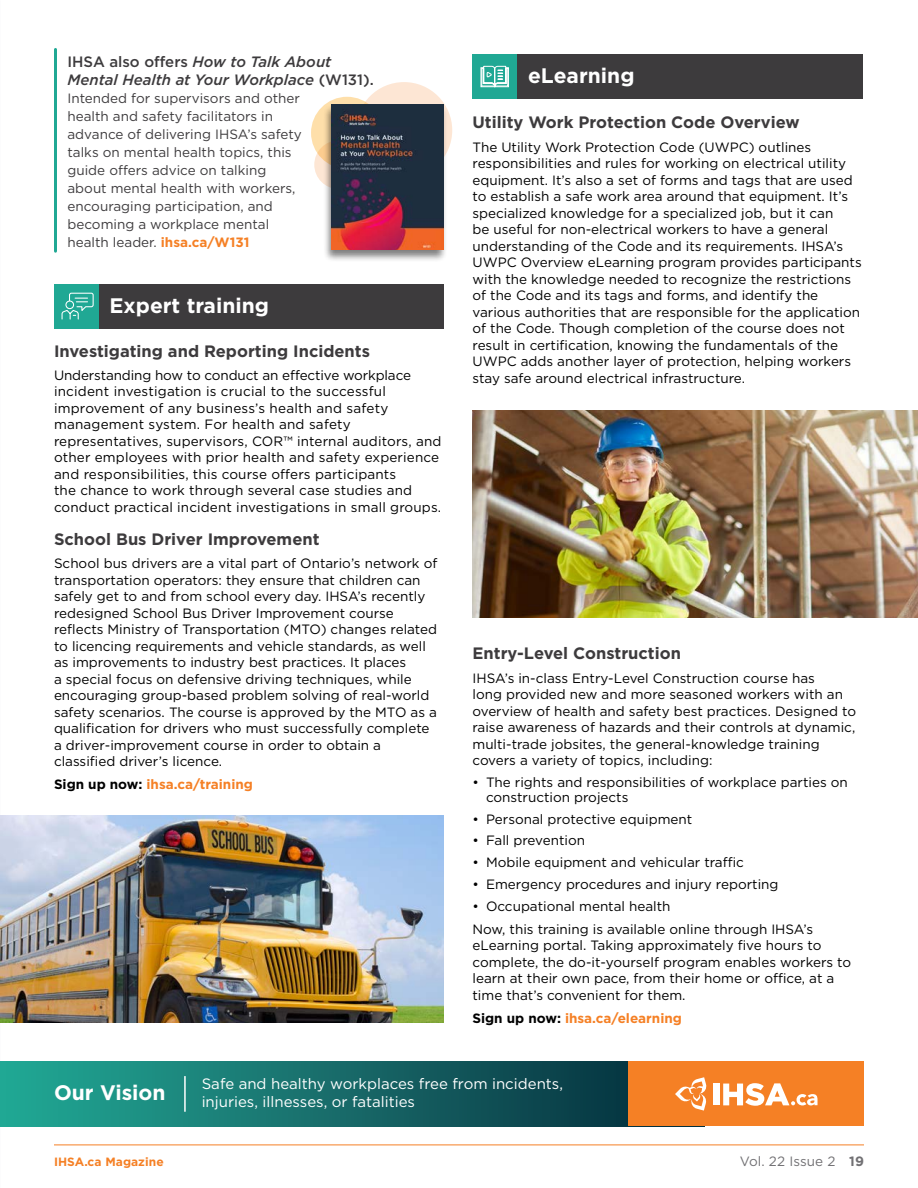
<style>
.page{position:relative;width:918px;height:1188px;background:#fff}
.page>*{position:absolute;margin:0;border:0;box-sizing:border-box;transform-origin:0 0}
.t1{font:700 21px "Gotham";color:#fff}
.t2{font:700 16.5px "Gotham";color:#3d3b3d}
.t3{font:15px/18px "Gotham";color:#fff}
.t4{font:italic 500 15px/18px "Gotham";color:#3d3b3d}
.t5{font:13.5px/16.5px "Gotham";color:#000}
.t6{font:13.5px/18px "Gotham";color:#3d3b3d}
.t7{font:700 13.5px "Gotham";color:#f58025}
.t8{font:13.5px "Gotham";letter-spacing:.005em;color:#717073}
.t9{font:700 12px "Gotham";letter-spacing:.005em;color:#f58025}
.s1{font-style:normal}
.s2{font-weight:700;color:#f58025}
.s3{color:#000}
.s4{font-weight:700}
</style>
<div class="page">
<hr style="left:54px;top:1145px;width:810px;height:1px;background:#f58025">
<div style="left:54px;top:284px;width:390px;height:44px;background:#3d3b3d"></div>
<div style="left:54px;top:284px;width:44px;height:44px;background:#20a894"></div>
<svg style="left:61px;top:292px;width:33px;height:28px"></svg>
<div style="left:473px;top:54px;width:389px;height:44px;background:#3d3b3d"></div>
<div style="left:473px;top:54px;width:44px;height:44px;background:#20a894"></div>
<svg style="left:480px;top:65px;width:29px;height:22px"></svg>
<hr style="left:54px;top:49px;width:3px;height:202px;background:#20a894">
<div style="left:356px;top:82px;width:96px;height:96px;background:#fde6d4;border-radius:50%"></div>
<div style="left:311px;top:97px;width:72px;height:72px;background:#fedfaa;border-radius:50%"></div>
<svg style="left:314px;top:140px;width:49px;height:49px"></svg>
<div style="left:323px;top:104px;width:125px;height:158px;background:#000;opacity:.5"></div>
<img style="left:332px;top:105px;width:112px;height:145px">
<img style="left:0;top:815px;width:444px;height:208px">
<img style="left:472px;top:410px;width:446px;height:208px">
<svg style="left:0;top:1062px;width:629px;height:64px;background:#166f6c"></svg>
<hr style="left:184px;top:1076px;width:2px;height:36px;background:#fff">
<div style="left:629px;top:1062px;width:235px;height:64px;background:#f58025"></div>
<svg style="left:675px;top:1077px;width:32px;height:34px"></svg>
<div style="left:713px;top:1084px;width:6px;height:21px;background:#fff"></div>
<svg style="left:723px;top:1083px;width:95px;height:23px"></svg>
<p class="t4" style="left:68px;top:52px;width:308px"><span class="s1">IHSA also offers</span> How to Talk About<br>Mental Health at Your Workplace <span class="s1">(W131).</span></p>
<p class="t6" style="left:68px;top:89px;width:236px">Intended for supervisors and other health and safety facilitators in advance of delivering IHSA’s safety talks on mental health topics, this guide offers advice on talking about mental health with workers, encouraging participation, and becoming a workplace mental health leader. <span class="s2">ihsa.ca/W131</span></p>
<h1 class="t1" style="left:110px;top:291px;width:161px">Expert training</h1>
<p class="t2" style="left:54px;top:340px;width:318px">Investigating and Reporting Incidents</p>
<p class="t5" style="left:54px;top:367px;width:389px">Understanding how to conduct an effective workplace incident investigation is crucial to the successful improvement of any business’s health and safety management system. For health and safety representatives, supervisors, COR™ internal auditors, and other employees with prior health and safety experience and responsibilities, this course offers participants<br>the chance to work through several case studies and conduct practical incident investigations in small groups.</p>
<p class="t2" style="left:54px;top:528px;width:267px">School Bus Driver Improvement</p>
<p class="t5" style="left:54px;top:555px;width:385px">School bus drivers are a vital part of Ontario’s network of transportation operators: they ensure that children can safely get to and from school every day. IHSA’s recently redesigned School Bus Driver Improvement course reflects Ministry of Transportation (MTO) changes related to licencing requirements and vehicle standards, as well as improvements to industry best practices. It places<br>a special focus on defensive driving techniques, while encouraging group-based problem solving of real-world safety scenarios. The course is approved by the MTO as a qualification for drivers who must successfully complete a driver-improvement course in order to obtain a classified driver’s licence.</p>
<p class="t7" style="left:54px;top:776px;width:200px"><span class="s3">Sign up now:</span> ihsa.ca/training</p>
<h1 class="t1" style="left:528px;top:61px;width:108px">eLearning</h1>
<p class="t2" style="left:472px;top:112px;width:329px">Utility Work Protection Code Overview</p>
<p class="t5" style="left:472px;top:138px;width:391px">The Utility Work Protection Code (UWPC) outlines responsibilities and rules for working on electrical utility equipment. It’s also a set of forms and tags that are used to establish a safe work area around that equipment. It’s specialized knowledge for a specialized job, but it can<br>be useful for non-electrical workers to have a general understanding of the Code and its requirements. IHSA’s UWPC Overview eLearning program provides participants with the knowledge needed to recognize the restrictions of the Code and its tags and forms, and identify the various authorities that are responsible for the application of the Code. Though completion of the course does not result in certification, knowing the fundamentals of the UWPC adds another layer of protection, helping workers stay safe around electrical infrastructure.</p>
<p class="t2" style="left:472px;top:643px;width:210px">Entry-Level Construction</p>
<p class="t5" style="left:472px;top:669px;width:385px">IHSA’s in-class Entry-Level Construction course has<br>long provided new and more seasoned workers with an overview of health and safety best practices. Designed to raise awareness of hazards and their controls at dynamic, multi-trade jobsites, the general-knowledge training covers a variety of topics, including:</p>
<p class="t5" style="left:486px;top:774px;width:363px;line-height:15px;text-indent:-14px">• The rights and responsibilities of workplace parties on construction projects</p>
<p class="t5" style="left:472px;top:810px;width:221px">• Personal protective equipment</p>
<p class="t5" style="left:472px;top:832px;width:114px">• Fall prevention</p>
<p class="t5" style="left:472px;top:854px;width:273px">• Mobile equipment and vehicular traffic</p>
<p class="t5" style="left:472px;top:876px;width:308px">• Emergency procedures and injury reporting</p>
<p class="t5" style="left:472px;top:894px;width:342px;line-height:23.2px">• Occupational mental health<br>Now, this training is available online through IHSA’s</p>
<p class="t5" style="left:472px;top:937px;width:380px">eLearning portal. Taking approximately five hours to complete, the do-it-yourself program enables workers to learn at their own pace, from their home or office, at a time that’s convenient for them.</p>
<p class="t7" style="left:472px;top:1009px;width:211px"><span class="s3">Sign up now:</span> ihsa.ca/elearning</p>
<h1 class="t1" style="left:54px;top:1079px;width:113px">Our Vision</h1>
<p class="t3" style="left:202px;top:1075px;width:363px">Safe and healthy workplaces free from incidents, injuries, illnesses, or fatalities</p>
<p class="t9" style="left:54px;top:1154px;width:111px">IHSA.ca Magazine</p>
<p class="t8" style="left:740px;top:1153px;width:126px">Vol. 22 Issue 2 <span class="s4">19</span></p>
</div>
